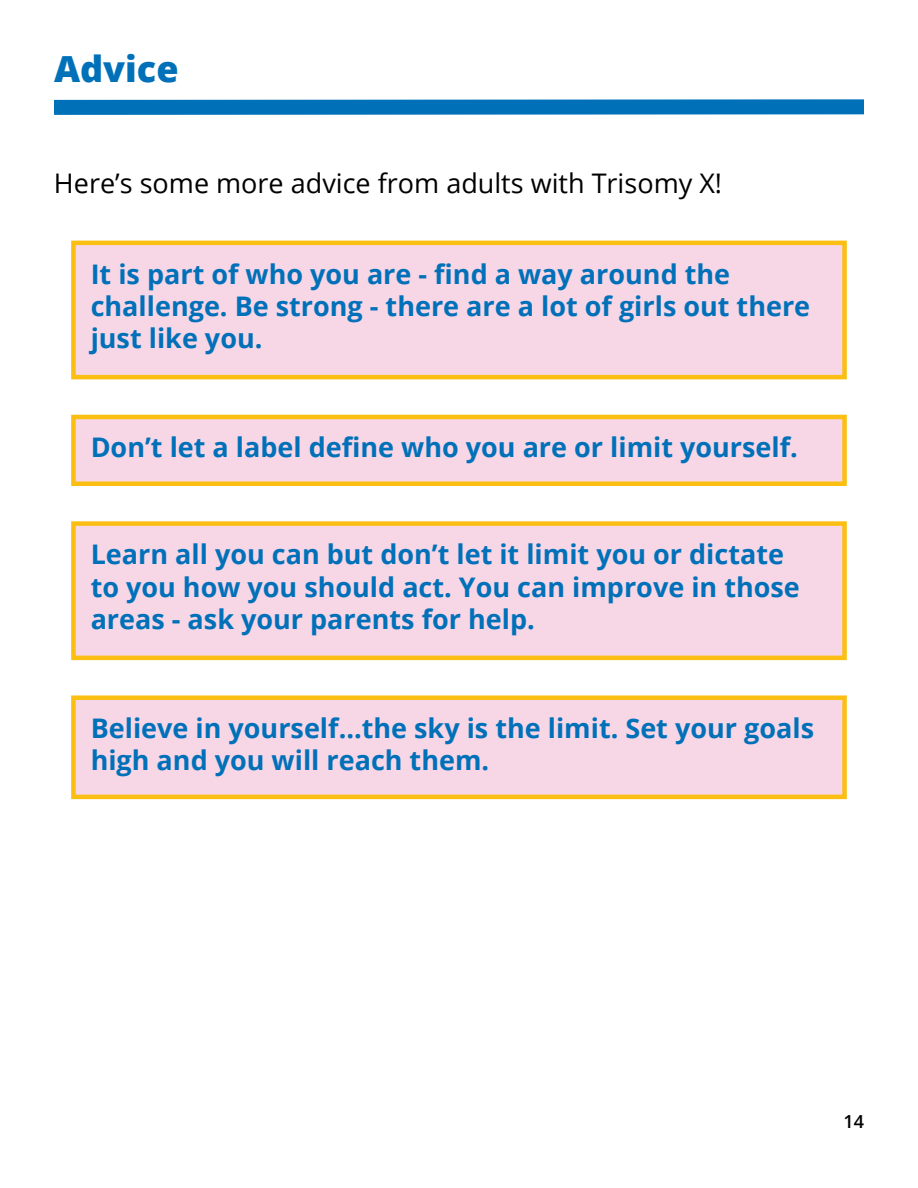
<style>
.page{position:relative;width:918px;height:1188px;background:#fff}
.page>*{position:absolute;margin:0;border:0;box-sizing:border-box;transform-origin:0 0}
.Heading_2{font:800 36px "Open Sans";color:#0071b9}
.Paragraph_Style_2{font:700 27px/32.4px "Open Sans";color:#0071b9}
.Paragraph_Style_2-2{font:27px "Open Sans";color:#000}
.Paragraph_Style_2-3{font:600 18px "Open Sans";color:#000}
</style>
<div class="page">
<svg style="left:54px;top:99px;width:810px;height:16px;background:#0f79bd"></svg>
<div style="left:71px;top:241px;width:776px;height:138px;background:#f7d6e6;border:4px solid #fbbf13"></div>
<div style="left:71px;top:415px;width:776px;height:71px;background:#f7d6e6;border:4px solid #fbbf13"></div>
<div style="left:71px;top:521px;width:776px;height:139px;background:#f7d6e6;border:4px solid #fbbf13"></div>
<div style="left:71px;top:695px;width:776px;height:104px;background:#f7d6e6;border:4px solid #fbbf13"></div>
<p class="Heading_2" style="left:54px;top:41px;width:126px">Advice</p>
<p class="Paragraph_Style_2-2" style="left:54px;top:165px;width:670px">Here’s some more advice from adults with Trisomy X!</p>
<p class="Paragraph_Style_2" style="left:91px;top:257px;width:721px">It is part of who you are - find a way around the challenge. Be strong - there are a lot of girls out there just like you.</p>
<p class="Paragraph_Style_2" style="left:91px;top:431px;width:709px">Don’t let a label define who you are or limit yourself.</p>
<p class="Paragraph_Style_2" style="left:91px;top:538px;width:711px">Learn all you can but don’t let it limit you or dictate to you how you should act. You can improve in those areas - ask your parents for help.</p>
<p class="Paragraph_Style_2" style="left:91px;top:711px;width:725px">Believe in yourself...the sky is the limit. Set your goals high and you will reach them.</p>
<p class="Paragraph_Style_2-3" style="left:843px;top:1109px;width:22px">14</p>
</div>
